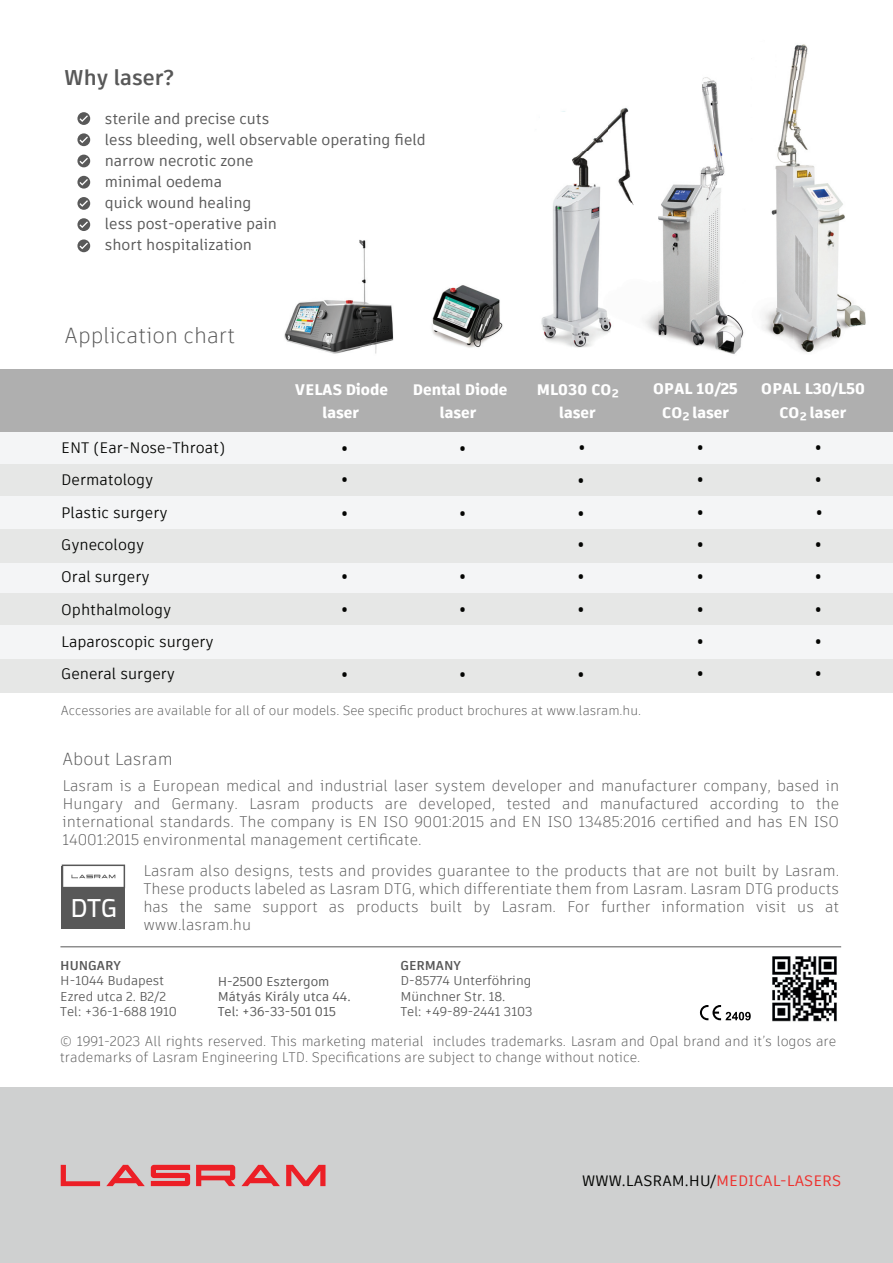
<style>
.page{position:relative;width:893px;height:1263px;background:#fff}
.page>*{position:absolute;margin:0;border:0;box-sizing:border-box;transform-origin:0 0}
.t1{font:500 24.3px "Exo";color:#fff}
.t2{font:300 21.3px "Artifakt Element";color:#585858}
.t3{font:700 21.3px "Artifakt Element";color:#585858}
.t4{font:300 16.95px "Artifakt Element";color:#585858}
.t5{font:15.15px "Artifakt Element";color:#040503}
.t6{font:900 15.15px/23.2px "Artifakt Element";color:#fff;text-align:center}
.t7{font:700 15.15px/32px "Open Sans";color:#040503;text-align:justify}
.t8{font:300 15px/18px "Artifakt Element";color:#585858;text-align:justify}
.t9{font:15px "Artifakt Element";color:#595959}
.t10{font:15px "Artifakt Element";color:#040503}
.t11{font:300 13.5px/16.2px "Artifakt Element";color:#585858}
.t12{font:12.75px/15.3px "Artifakt Element";color:#585858}
.t13{font:300 12.75px "Artifakt Element";color:#585858}
.t14{font:12.75px/15.3px "Artifakt Element";color:#585858}
.t15{font:700 12.75px "Artifakt Element";color:#585858}
.s1{color:#ee302d}
</style>
<div class="page">
<img style="left:284px;top:240px;width:110px;height:114px">
<img style="left:790px;top:44px;width:18px;height:37px">
<img style="left:793px;top:81px;width:22px;height:98px">
<img style="left:793px;top:179px;width:73px;height:147px">
<img style="left:793px;top:326px;width:62px;height:27px">
<svg style="left:700px;top:1005px;width:51px;height:15px"></svg>
<img style="left:432px;top:285px;width:71px;height:63px">
<img style="left:702px;top:70px;width:91px;height:49px">
<img style="left:650px;top:119px;width:143px;height:196px">
<img style="left:645px;top:315px;width:148px;height:39px">
<div style="left:62px;top:866px;width:63px;height:62px;background:#585858"></div>
<svg style="left:62px;top:864px;width:63px;height:23px"></svg>
<div style="left:0;top:1088px;width:893px;height:175px;background:#cfd0d0"></div>
<img style="left:772px;top:956px;width:65px;height:66px">
<img style="left:541px;top:107px;width:93px;height:241px">
<svg style="left:61px;top:1165px;width:264px;height:21px"></svg>
<hr style="left:60px;top:946px;width:781px;height:1px;background:#585858">
<svg style="left:77px;top:133px;width:13px;height:13px"></svg>
<svg style="left:79px;top:137px;width:9px;height:6px"></svg>
<div style="left:77px;top:155px;width:13px;height:12px;background:#595959;border-radius:50%"></div>
<svg style="left:79px;top:158px;width:9px;height:6px"></svg>
<svg style="left:77px;top:176px;width:13px;height:13px"></svg>
<svg style="left:79px;top:179px;width:9px;height:7px"></svg>
<svg style="left:77px;top:197px;width:13px;height:13px"></svg>
<svg style="left:79px;top:200px;width:9px;height:7px"></svg>
<svg style="left:77px;top:218px;width:13px;height:13px"></svg>
<svg style="left:79px;top:221px;width:9px;height:7px"></svg>
<svg style="left:77px;top:239px;width:13px;height:13px"></svg>
<svg style="left:79px;top:243px;width:9px;height:6px"></svg>
<svg style="left:77px;top:112px;width:13px;height:13px"></svg>
<svg style="left:79px;top:115px;width:9px;height:7px"></svg>
<div style="left:0;top:369px;width:893px;height:64px;background:#afafaf"></div>
<div style="left:0;top:432px;width:893px;height:33px;background:#f4f5f6"></div>
<div style="left:0;top:464px;width:893px;height:33px;background:#e6e7e6"></div>
<div style="left:0;top:496px;width:893px;height:34px;background:#f4f5f6"></div>
<div style="left:0;top:561px;width:893px;height:33px;background:#f4f5f6"></div>
<div style="left:0;top:593px;width:893px;height:34px;background:#e6e7e6"></div>
<div style="left:0;top:530px;width:893px;height:33px;background:#e6e7e6"></div>
<div style="left:0;top:626px;width:893px;height:33px;background:#f4f5f6"></div>
<div style="left:0;top:659px;width:893px;height:33px;background:#e6e7e6"></div>
<h2 class="t3" style="left:65px;top:63px;width:111px">Why laser?</h2>
<p class="t9" style="left:78px;top:109px;width:193px">• sterile and precise cuts</p>
<p class="t9" style="left:78px;top:130px;width:350px">• less bleeding, well observable operating field</p>
<p class="t9" style="left:78px;top:151px;width:177px">• narrow necrotic zone</p>
<p class="t9" style="left:78px;top:172px;width:146px">• minimal oedema</p>
<p class="t9" style="left:78px;top:193px;width:175px">• quick wound healing</p>
<p class="t9" style="left:78px;top:214px;width:201px">• less post-operative pain</p>
<p class="t9" style="left:78px;top:235px;width:176px">• short hospitalization</p>
<h2 class="t2" style="left:65px;top:321px;width:172px">Application chart</h2>
<p class="t6" style="left:295px;top:378px;width:94px">VELAS Diode laser</p>
<p class="t6" style="left:537px;top:378px;width:84px">ML030 CO₂ laser</p>
<p class="t6" style="left:653px;top:376px;width:86px;line-height:24.2px">OPAL 10/25<br>CO₂ laser</p>
<p class="t6" style="left:761px;top:376px;width:105px;line-height:24.2px">OPAL L30/L50<br>CO₂ laser</p>
<p class="t6" style="left:413px;top:378px;width:96px">Dental Diode laser</p>
<p class="t5" style="left:61px;top:437px;width:165px">ENT (Ear-Nose-Throat)</p>
<p class="t7" style="left:460px;top:432px;width:7px">•</p>
<p class="t7" style="left:579px;top:431px;width:7px">•</p>
<p class="t7" style="left:697px;top:431px;width:7px">•</p>
<p class="t7" style="left:816px;top:431px;width:7px">•</p>
<p class="t5" style="left:61px;top:469px;width:94px">Dermatology</p>
<p class="t7" style="left:578px;top:465px;width:7px">• • • •</p>
<p class="t7" style="left:697px;top:463px;width:7px">•</p>
<p class="t7" style="left:816px;top:463px;width:7px">•</p>
<p class="t7" style="left:342px;top:433px;width:7px;line-height:31.3px">• •</p>
<p class="t7" style="left:342px;top:497px;width:7px">•</p>
<p class="t5" style="left:61px;top:502px;width:108px">Plastic surgery</p>
<p class="t7" style="left:460px;top:497px;width:7px">•</p>
<p class="t7" style="left:697px;top:496px;width:7px">•</p>
<p class="t7" style="left:816px;top:496px;width:7px">•</p>
<p class="t5" style="left:61px;top:534px;width:85px">Gynecology</p>
<p class="t7" style="left:697px;top:528px;width:7px">•</p>
<p class="t7" style="left:816px;top:528px;width:7px">•</p>
<p class="t5" style="left:61px;top:566px;width:90px">Oral surgery</p>
<p class="t7" style="left:697px;top:560px;width:7px">•</p>
<p class="t7" style="left:816px;top:560px;width:7px">•</p>
<p class="t5" style="left:61px;top:599px;width:111px">Ophthalmology</p>
<p class="t7" style="left:697px;top:593px;width:7px">•</p>
<p class="t7" style="left:816px;top:593px;width:7px">•</p>
<p class="t5" style="left:61px;top:631px;width:154px">Laparoscopic surgery</p>
<p class="t7" style="left:342px;top:560px;width:7px">•</p>
<p class="t7" style="left:460px;top:560px;width:7px">•</p>
<p class="t7" style="left:342px;top:593px;width:7px">•</p>
<p class="t7" style="left:460px;top:593px;width:7px">•</p>
<p class="t7" style="left:578px;top:593px;width:7px">•</p>
<p class="t7" style="left:697px;top:625px;width:7px">•</p>
<p class="t7" style="left:816px;top:625px;width:7px">•</p>
<p class="t5" style="left:61px;top:663px;width:115px">General surgery</p>
<p class="t7" style="left:342px;top:658px;width:7px">•</p>
<p class="t7" style="left:460px;top:658px;width:7px">•</p>
<p class="t7" style="left:578px;top:658px;width:7px">•</p>
<p class="t7" style="left:697px;top:657px;width:7px">•</p>
<p class="t7" style="left:816px;top:657px;width:7px">•</p>
<p class="t13" style="left:61px;top:702px;width:582px">Accessories are available for all of our models. See specific product brochures at www.lasram.hu.</p>
<p class="t4" style="left:62px;top:747px;width:112px">About Lasram</p>
<p class="t8" style="left:62px;top:776px;width:778px">Lasram is a European medical and industrial laser system developer and manufacturer company, based in Hungary and Germany. Lasram products are developed, tested and manufactured according to the international standards. The company is EN ISO 9001:2015 and EN ISO 13485:2016 certified and has EN ISO 14001:2015 environmental management certificate.</p>
<p class="t8" style="left:143px;top:861px;width:697px">Lasram also designs, tests and provides guarantee to the products that are not built by Lasram.<br>These products labeled as Lasram DTG, which differentiate them from Lasram. Lasram DTG products has the same support as products built by Lasram. For further information visit us at www.lasram.hu</p>
<h1 class="t1" style="left:71px;top:890px;width:48px">DTG</h1>
<p class="t15" style="left:60px;top:957px;width:62px">HUNGARY</p>
<p class="t12" style="left:60px;top:973px;width:118px">H-1044 Budapest<br>Ezred utca 2. B2/2<br>Tel: +36-1-688 1910</p>
<p class="t14" style="left:218px;top:974px;width:134px">H-2500 Esztergom<br>Mátyás Király utca 44.<br>Tel: +36-33-501 015</p>
<p class="t15" style="left:400px;top:957px;width:62px">GERMANY</p>
<p class="t12" style="left:400px;top:973px;width:134px">D-85774 Unterföhring<br>Münchner Str. 18.<br>Tel: +49-89-2441 3103</p>
<p class="t11" style="left:60px;top:1033px;width:778px">© 1991-2023 All rights reserved. This marketing material includes trademarks. Lasram and Opal brand and it’s logos are trademarks of Lasram Engineering LTD. Specifications are subject to change without notice.</p>
<p class="t10" style="left:582px;top:1170px;width:260px">WWW.LASRAM.HU/<span class="s1">MEDICAL-LASERS</span></p>
</div>
